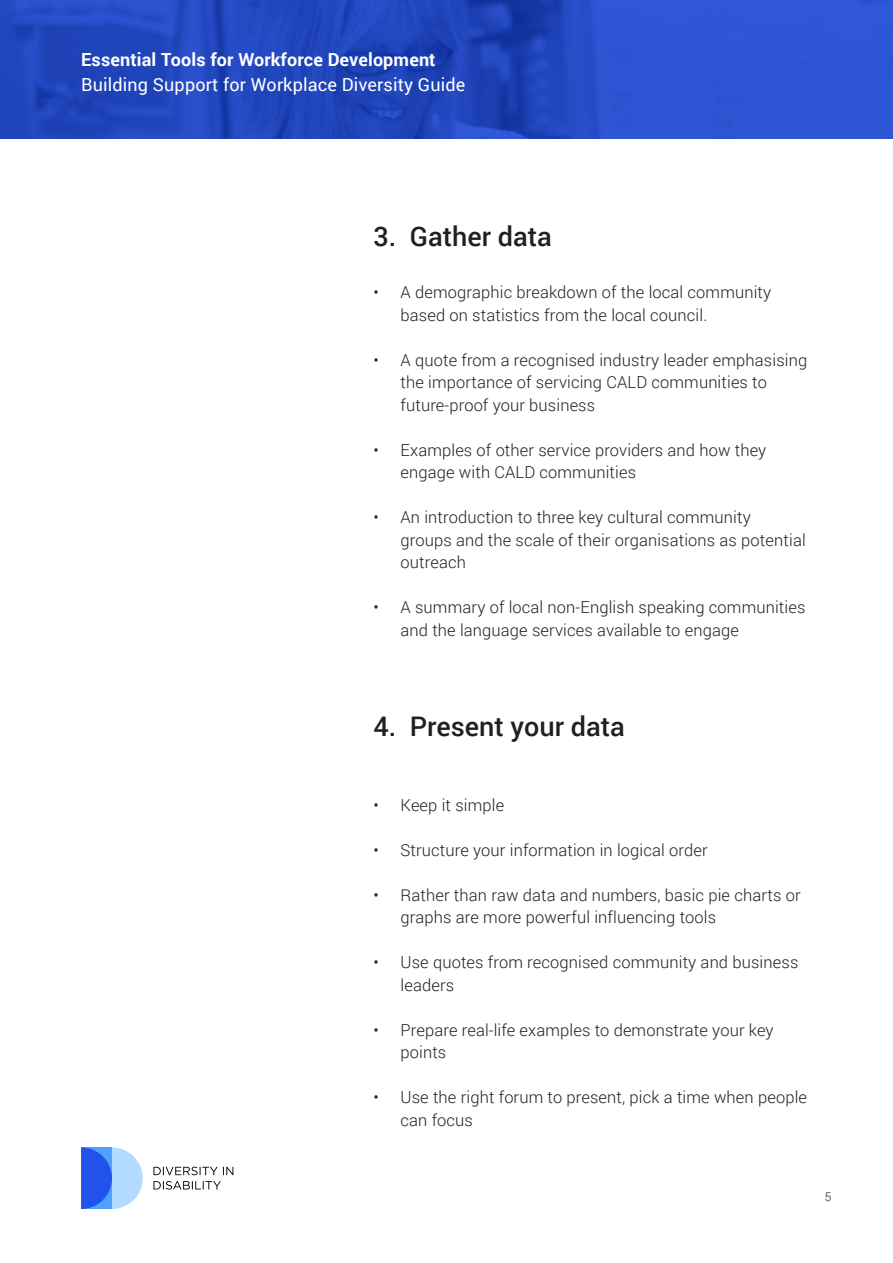
<style>
.page{position:relative;width:893px;height:1263px;background:#fff}
.page>*{position:absolute;margin:0;border:0;box-sizing:border-box;transform-origin:0 0}
.Subheading{font:500 27px "Roboto";color:#231f20}
.t1{font:18px "Roboto";letter-spacing:.01em;color:#fff}
.t2{font:700 18px "Roboto";letter-spacing:.01em;color:#fff}
.t3{font:300 16.5px/22.5px "Roboto";letter-spacing:.01em;color:#231f20}
.t4{font:300 12px "Roboto";color:#6c6d70}
</style>
<div class="page">
<svg style="left:81px;top:1147px;width:62px;height:62px;background:#78a3f7"></svg>
<svg style="left:153px;top:1167px;width:80px;height:22px"></svg>
<img style="left:0;top:0;width:893px;height:138px">
<p class="t2" style="left:81px;top:47px;width:356px">Essential Tools for Workforce Development</p>
<p class="t1" style="left:81px;top:72px;width:386px">Building Support for Workplace Diversity Guide</p>
<p class="Subheading" style="left:374px;top:217px;width:180px">3. Gather data</p>
<p class="t3" style="left:400px;top:281px;width:372px;text-indent:-27px">• A demographic breakdown of the local community based on statistics from the local council.</p>
<p class="t3" style="left:400px;top:348px;width:408px;text-indent:-27px">• A quote from a recognised industry leader emphasising the importance of servicing CALD communities to future-proof your business</p>
<p class="t3" style="left:400px;top:438px;width:367px;text-indent:-27px">• Examples of other service providers and how they engage with CALD communities</p>
<p class="t3" style="left:400px;top:506px;width:407px;text-indent:-27px">• An introduction to three key cultural community groups and the scale of their organisations as potential outreach</p>
<p class="t3" style="left:400px;top:596px;width:406px;text-indent:-27px">• A summary of local non-English speaking communities and the language services available to engage</p>
<p class="Subheading" style="left:374px;top:707px;width:253px">4. Present your data</p>
<p class="t3" style="left:374px;top:793px;width:132px">• Keep it simple</p>
<p class="t3" style="left:374px;top:838px;width:336px">• Structure your information in logical order</p>
<p class="t3" style="left:400px;top:883px;width:402px;text-indent:-27px">• Rather than raw data and numbers, basic pie charts or graphs are more powerful influencing tools</p>
<p class="t3" style="left:400px;top:950px;width:399px;text-indent:-27px">• Use quotes from recognised community and business leaders</p>
<p class="t3" style="left:400px;top:1018px;width:375px;text-indent:-27px">• Prepare real-life examples to demonstrate your key points</p>
<p class="t3" style="left:400px;top:1085px;width:408px;text-indent:-27px">• Use the right forum to present, pick a time when people can focus</p>
<p class="t4" style="left:825px;top:1188px;width:8px">5</p>
</div>
